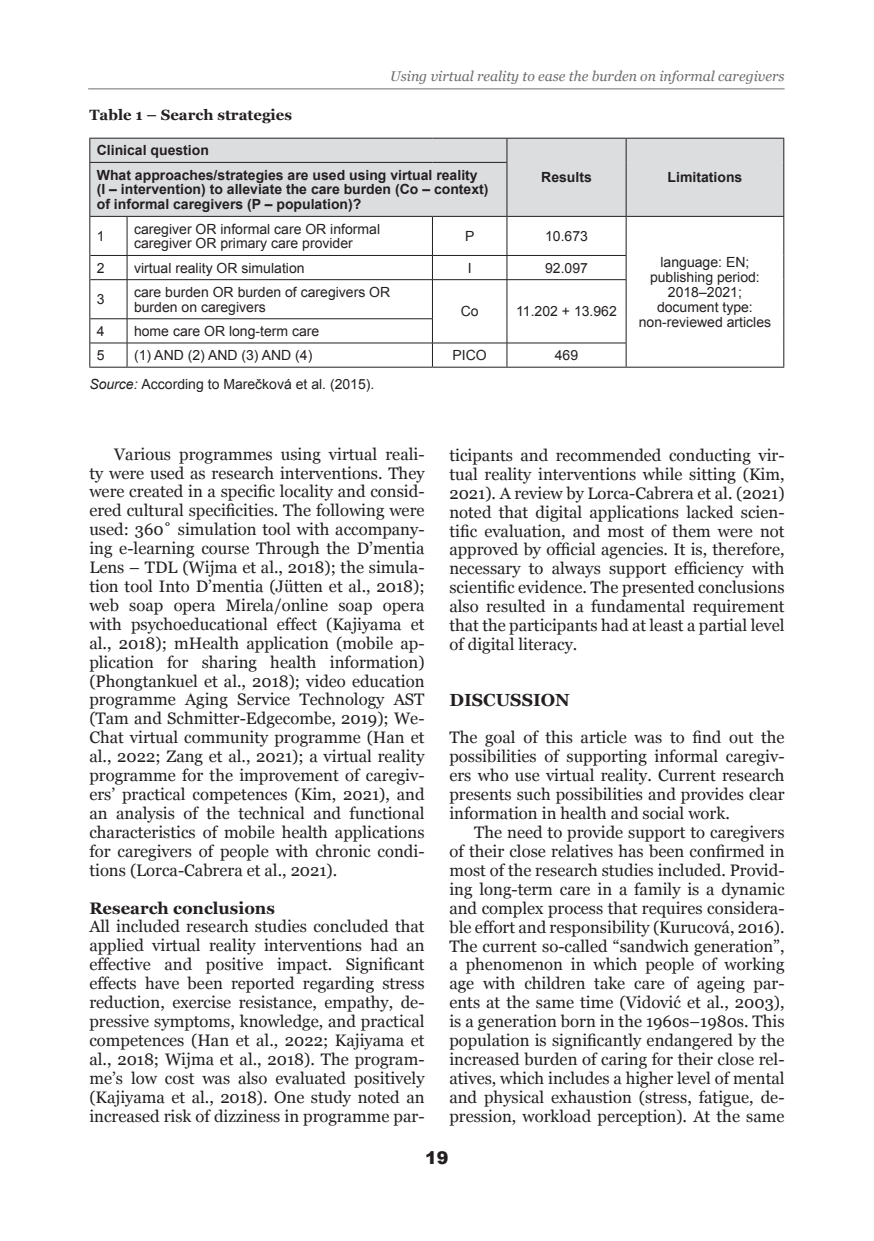
<style>
.page{position:relative;width:874px;height:1241px;background:#fff}
.page>*{position:absolute;margin:0;border:0;box-sizing:border-box;transform-origin:0 0}
.t1{font:700 17.5px "Georgia";color:#231f20}
.t2{font:900 17.5px "Arial";color:#231f20}
.t3{font:16.62px/18.9px "Georgia";color:#231f20;text-align:justify}
.t4{font:700 16.62px "Georgia";color:#231f20}
.t5{font:700 14.88px "Georgia";color:#231f20}
.t6{font:14px/14.9px "Arial";color:#231f20}
.t7{font:700 14px/24.2px "Arial";color:#231f20}
.t8{font:italic 14px "Georgia";color:#6c6d70}
.s1{font-style:italic}
</style>
<div class="page">
<hr style="left:88px;top:88px;width:696px;height:1px;background:#6c6d70">
<div style="left:90px;top:139px;width:693px;height:77px;background:#dcdddf"></div>
<hr style="left:507px;top:216px;width:118px;height:1px;background:#231f20">
<hr style="left:626px;top:216px;width:157px;height:1px;background:#231f20">
<hr style="left:89px;top:162px;width:38px;height:1px;background:#231f20">
<hr style="left:127px;top:162px;width:305px;height:1px;background:#231f20">
<hr style="left:432px;top:162px;width:74px;height:1px;background:#231f20">
<hr style="left:89px;top:216px;width:38px;height:1px;background:#231f20">
<hr style="left:127px;top:216px;width:305px;height:1px;background:#231f20">
<hr style="left:432px;top:216px;width:74px;height:1px;background:#231f20">
<svg style="left:506px;top:139px;width:1px;height:23px"></svg>
<svg style="left:625px;top:139px;width:1px;height:23px"></svg>
<hr style="left:625px;top:162px;width:1px;height:54px;background:#231f20">
<hr style="left:506px;top:162px;width:1px;height:54px;background:#231f20">
<hr style="left:89px;top:138px;width:38px;height:1px;background:#231f20">
<svg style="left:89px;top:139px;width:1px;height:23px"></svg>
<hr style="left:127px;top:138px;width:305px;height:1px;background:#231f20">
<hr style="left:432px;top:138px;width:74px;height:1px;background:#231f20">
<hr style="left:506px;top:138px;width:119px;height:1px;background:#231f20">
<hr style="left:625px;top:138px;width:158px;height:1px;background:#231f20">
<svg style="left:783px;top:139px;width:1px;height:23px"></svg>
<hr style="left:783px;top:162px;width:1px;height:54px;background:#231f20">
<hr style="left:89px;top:163px;width:1px;height:53px;background:#231f20">
<hr style="left:89px;top:217px;width:1px;height:38px;background:#231f20">
<hr style="left:783px;top:217px;width:1px;height:38px;background:#231f20">
<svg style="left:783px;top:255px;width:1px;height:24px"></svg>
<hr style="left:783px;top:279px;width:1px;height:40px;background:#231f20">
<svg style="left:783px;top:319px;width:1px;height:48px"></svg>
<hr style="left:625px;top:367px;width:158px;height:1px;background:#231f20">
<svg style="left:89px;top:255px;width:1px;height:24px"></svg>
<hr style="left:89px;top:279px;width:1px;height:40px;background:#231f20">
<svg style="left:89px;top:319px;width:1px;height:48px"></svg>
<hr style="left:89px;top:367px;width:38px;height:1px;background:#231f20">
<hr style="left:127px;top:367px;width:305px;height:1px;background:#231f20">
<hr style="left:432px;top:367px;width:74px;height:1px;background:#231f20">
<hr style="left:506px;top:367px;width:119px;height:1px;background:#231f20">
<hr style="left:127px;top:217px;width:1px;height:38px;background:#231f20">
<hr style="left:432px;top:217px;width:1px;height:38px;background:#231f20">
<hr style="left:506px;top:216px;width:1px;height:39px;background:#231f20">
<hr style="left:625px;top:216px;width:1px;height:39px;background:#231f20">
<hr style="left:90px;top:255px;width:37px;height:1px;background:#231f20">
<hr style="left:127px;top:255px;width:305px;height:1px;background:#231f20">
<svg style="left:127px;top:256px;width:1px;height:23px"></svg>
<hr style="left:432px;top:255px;width:74px;height:1px;background:#231f20">
<svg style="left:432px;top:256px;width:1px;height:23px"></svg>
<hr style="left:506px;top:255px;width:120px;height:1px;background:#231f20">
<svg style="left:506px;top:256px;width:1px;height:23px"></svg>
<svg style="left:625px;top:256px;width:1px;height:23px"></svg>
<hr style="left:90px;top:279px;width:37px;height:1px;background:#231f20">
<hr style="left:127px;top:279px;width:305px;height:1px;background:#231f20">
<hr style="left:127px;top:280px;width:1px;height:38px;background:#231f20">
<hr style="left:432px;top:279px;width:74px;height:1px;background:#231f20">
<hr style="left:432px;top:280px;width:1px;height:38px;background:#231f20">
<hr style="left:506px;top:279px;width:120px;height:1px;background:#231f20">
<hr style="left:506px;top:280px;width:1px;height:39px;background:#231f20">
<hr style="left:625px;top:280px;width:1px;height:39px;background:#231f20">
<hr style="left:90px;top:318px;width:37px;height:1px;background:#231f20">
<hr style="left:127px;top:318px;width:305px;height:1px;background:#231f20">
<hr style="left:90px;top:342px;width:37px;height:1px;background:#231f20">
<hr style="left:127px;top:342px;width:305px;height:1px;background:#231f20">
<svg style="left:127px;top:319px;width:1px;height:48px"></svg>
<hr style="left:432px;top:342px;width:74px;height:1px;background:#231f20">
<svg style="left:432px;top:319px;width:1px;height:48px"></svg>
<hr style="left:506px;top:342px;width:120px;height:1px;background:#231f20">
<svg style="left:506px;top:319px;width:1px;height:48px"></svg>
<svg style="left:625px;top:319px;width:1px;height:48px"></svg>
<p class="t8" style="left:390px;top:67px;width:395px">Using virtual reality to ease the burden on informal caregivers</p>
<p class="t5" style="left:89px;top:106px;width:204px">Table 1 – Search strategies</p>
<p class="t7" style="left:97px;top:139px;width:382px">Clinical question<br>What approaches/strategies are used using virtual reality</p>
<p class="t7" style="left:541px;top:166px;width:52px">Results</p>
<p class="t7" style="left:667px;top:166px;width:76px">Limitations</p>
<p class="t7" style="left:97px;top:182px;width:393px;line-height:14.9px">(I – intervention) to alleviate the care burden (Co – context) of informal caregivers (P – population)?</p>
<p class="t6" style="left:97px;top:229px;width:9px">1</p>
<p class="t6" style="left:134px;top:221px;width:247px">caregiver OR informal care OR informal caregiver OR primary care provider</p>
<p class="t6" style="left:465px;top:229px;width:11px">P</p>
<p class="t6" style="left:545px;top:229px;width:44px">10.673</p>
<p class="t6" style="left:97px;top:260px;width:9px">2</p>
<p class="t6" style="left:134px;top:260px;width:172px">virtual reality OR simulation</p>
<p class="t6" style="left:467px;top:260px;width:5px">I</p>
<p class="t6" style="left:545px;top:260px;width:44px">92.097</p>
<p class="t6" style="left:97px;top:292px;width:9px">3</p>
<p class="t6" style="left:134px;top:284px;width:257px">care burden OR burden of caregivers OR burden on caregivers</p>
<p class="t6" style="left:460px;top:304px;width:19px">Co</p>
<p class="t6" style="left:516px;top:304px;width:102px">11.202 + 13.962</p>
<p class="t6" style="left:97px;top:324px;width:9px">4</p>
<p class="t6" style="left:134px;top:324px;width:187px">home care OR long-term care</p>
<p class="t6" style="left:97px;top:348px;width:9px">5</p>
<p class="t6" style="left:134px;top:348px;width:180px">(1) AND (2) AND (3) AND (4)</p>
<p class="t6" style="left:452px;top:348px;width:36px">PICO</p>
<p class="t6" style="left:554px;top:348px;width:25px">469</p>
<p class="t6" style="left:89px;top:376px;width:286px"><span class="s1">Source:</span> According to Marečková et al. (2015).</p>
<p class="t6" style="left:638px;top:255px;width:134px;text-align:center">language: EN; publishing period:<br>2018–2021; document type: non-reviewed articles</p>
<p class="t3" style="left:89px;top:444px;width:336px;text-indent:25px">Various programmes using virtual reali&shy;ty were used as research interventions. They were created in a specific locality and consid&shy;ered cultural specificities. The following were used: 360˚ simulation tool with accompany&shy;ing e-learning course Through the D’mentia Lens – TDL (Wijma et al., 2018); the simula&shy;tion tool Into D’mentia (Jütten et al., 2018); web soap opera Mirela/online soap opera with psychoeducational effect (Kajiyama et al., 2018); mHealth application (mobile ap&shy;plication for sharing health information) (Phongtankuel et al., 2018); video education programme Aging Service Technology AST (Tam and Schmitter-Edgecombe, 2019); We-Chat virtual community programme (Han et al., 2022; Zang et al., 2021); a virtual reality programme for the improvement of caregiv&shy;ers’ practical competences (Kim, 2021), and an analysis of the technical and functional characteristics of mobile health applications for caregivers of people with chronic condi&shy;tions (Lorca-Cabrera et al., 2021).</p>
<p class="t4" style="left:89px;top:896px;width:187px">Research conclusions</p>
<p class="t3" style="left:89px;top:917px;width:336px">All included research studies concluded that applied virtual reality interventions had an effective and positive impact. Significant effects have been reported regarding stress reduction, exercise resistance, empathy, de&shy;pressive symptoms, knowledge, and practical competences (Han et al., 2022; Kajiyama et al., 2018; Wijma et al., 2018). The program&shy;me’s low cost was also evaluated positively (Kajiyama et al., 2018). One study noted an increased risk of dizziness in programme par-</p>
<p class="t3" style="left:449px;top:446px;width:336px">ticipants and recommended conducting vir&shy;tual reality interventions while sitting (Kim, 2021). A review by Lorca-Cabrera et al. (2021) noted that digital applications lacked scien&shy;tific evaluation, and most of them were not approved by official agencies. It is, therefore, necessary to always support efficiency with scientific evidence. The presented conclusions also resulted in a fundamental requirement that the participants had at least a partial level of digital literacy.</p>
<p class="t1" style="left:449px;top:688px;width:122px">DISCUSSION</p>
<p class="t3" style="left:449px;top:728px;width:336px">The goal of this article was to find out the possibilities of supporting informal caregiv&shy;ers who use virtual reality. Current research presents such possibilities and provides clear information in health and social work.</p>
<p class="t3" style="left:449px;top:823px;width:336px;text-indent:25px">The need to provide support to caregivers of their close relatives has been confirmed in most of the research studies included. Provid&shy;ing long-term care in a family is a dynamic and complex process that requires considera&shy;ble effort and responsibility (Kurucová, 2016).<br>The current so-called “sandwich generation”, a phenomenon in which people of working age with children take care of ageing par&shy;ents at the same time (Vidović et al., 2003), is a generation born in the 1960s–1980s. This population is significantly endangered by the increased burden of caring for their close rel&shy;atives, which includes a higher level of mental and physical exhaustion (stress, fatigue, de&shy;pression, workload perception). At the same</p>
<p class="t2" style="left:425px;top:1144px;width:25px">19</p>
</div>
